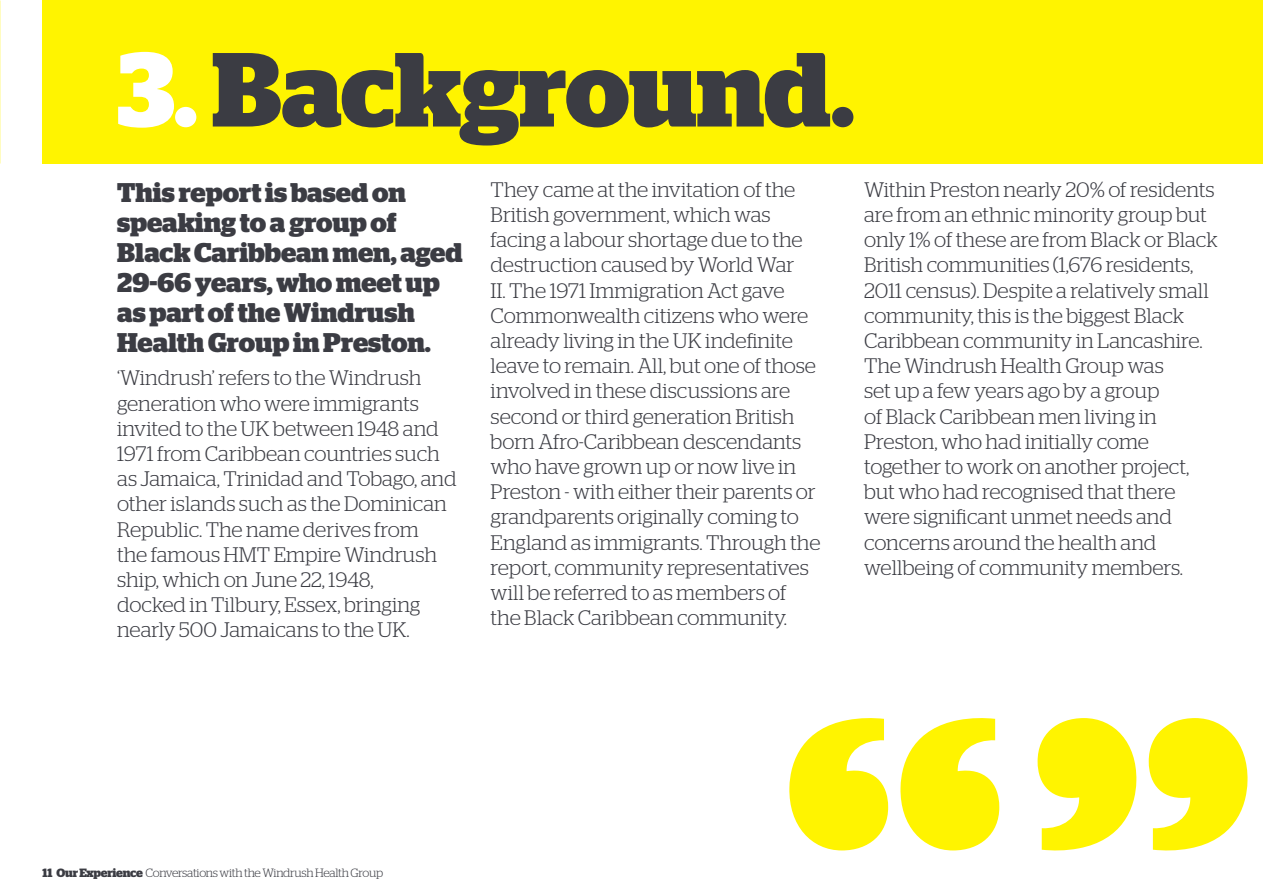
<style>
.page{position:relative;width:1263px;height:893px;background:#fff}
.page>*{position:absolute;margin:0;border:0;box-sizing:border-box;transform-origin:0 0}
.t1{font:700 105px "Stag";letter-spacing:-.005em;color:#3b3c43}
.Subhead_18pt{font:700 27px/30px "Stag";color:#3b3c43}
._14pt_Stag_Light{font:300 21px/25.2px "Stag";color:#3b3c43}
.t2{font:300 12px "Stag";letter-spacing:-.02em;color:#3b3c43}
.s1{color:#fff}
.s2{font-weight:700}
</style>
<div class="page">
<div style="left:43px;top:0;width:1220px;height:163px;background:#fff400"></div>
<svg style="left:1037px;top:718px;width:100px;height:133px"></svg>
<svg style="left:1149px;top:718px;width:99px;height:133px"></svg>
<svg style="left:900px;top:718px;width:99px;height:132px"></svg>
<svg style="left:789px;top:718px;width:99px;height:132px"></svg>
<p class="t1" style="left:117px;top:28px;width:739px"><span class="s1">3.</span> Background.</p>
<p class="Subhead_18pt" style="left:117px;top:177px;width:347px">This report is based on speaking to a group of<br>Black Caribbean men, aged<br>29-66 years, who meet up as part of the Windrush<br>Health Group in Preston.</p>
<p class="_14pt_Stag_Light" style="left:117px;top:365px;width:341px">‘Windrush’ refers to the Windrush generation who were immigrants invited to the UK between 1948 and 1971 from Caribbean countries such as Jamaica, Trinidad and Tobago, and other islands such as the Dominican Republic. The name derives from<br>the famous HMT Empire Windrush ship, which on June 22, 1948,<br>docked in Tilbury, Essex, bringing nearly 500 Jamaicans to the UK.</p>
<p class="_14pt_Stag_Light" style="left:491px;top:177px;width:331px">They came at the invitation of the British government, which was facing a labour shortage due to the destruction caused by World War<br>II. The 1971 Immigration Act gave Commonwealth citizens who were already living in the UK indefinite leave to remain. All, but one of those involved in these discussions are second or third generation British born Afro-Caribbean descendants who have grown up or now live in Preston - with either their parents or grandparents originally coming to England as immigrants. Through the report, community representatives will be referred to as members of the Black Caribbean community.</p>
<p class="_14pt_Stag_Light" style="left:864px;top:177px;width:355px">Within Preston nearly 20% of residents are from an ethnic minority group but only 1% of these are from Black or Black British communities (1,676 residents, 2011 census). Despite a relatively small community, this is the biggest Black Caribbean community in Lancashire.</p>
<p class="_14pt_Stag_Light" style="left:864px;top:353px;width:327px">The Windrush Health Group was set up a few years ago by a group<br>of Black Caribbean men living in<br>Preston, who had initially come together to work on another project, but who had recognised that there were significant unmet needs and concerns around the health and wellbeing of community members.</p>
<p class="t2" style="left:43px;top:865px;width:342px"><span class="s2">11 Our Experience</span> Conversations with the Windrush Health Group</p>
</div>
